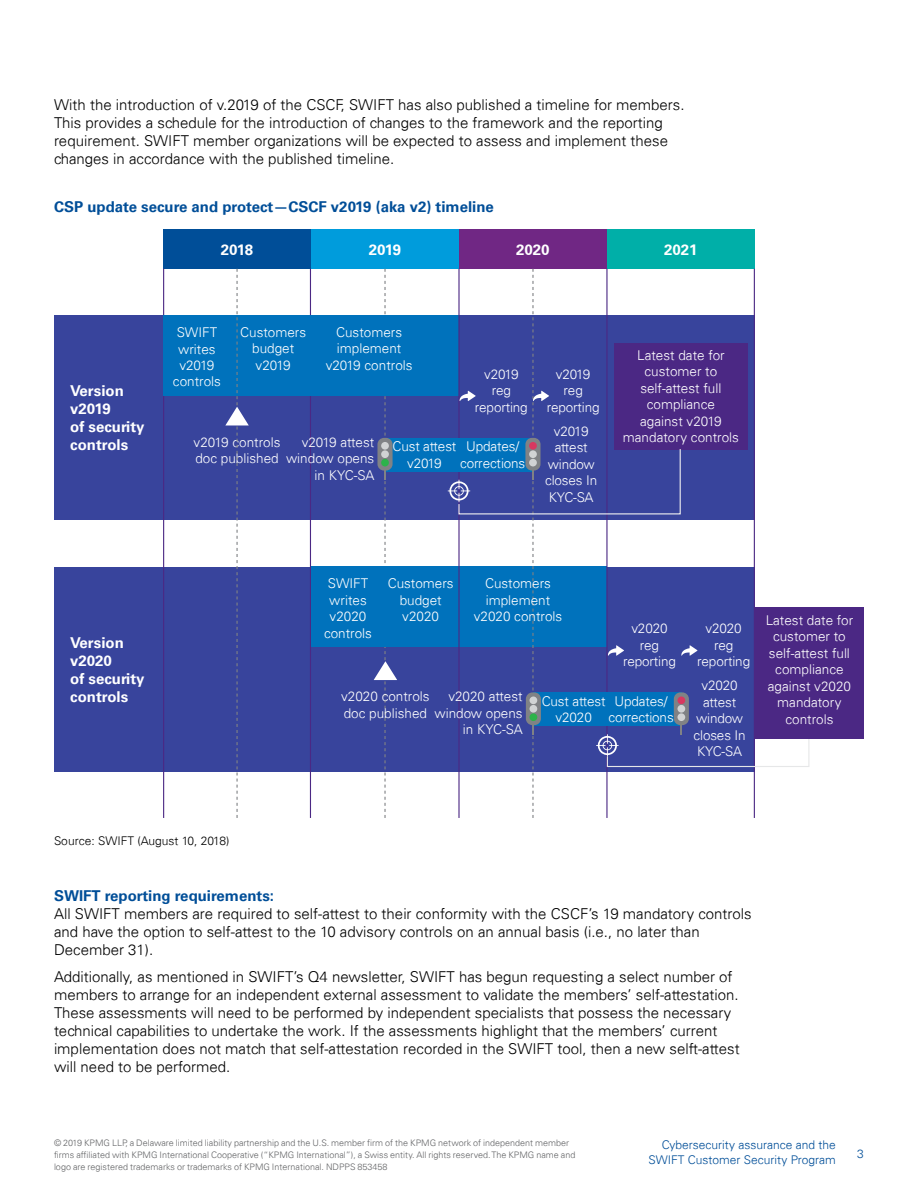
<style>
.page{position:relative;width:918px;height:1188px;background:#fff}
.page>*{position:absolute;margin:0;border:0;box-sizing:border-box;transform-origin:0 0}
.t1{font:300 15px/18px "Univers 45";color:#000}
.t2{font:700 15px "Univers 65";color:#004e98}
.t3{font:700 15px/18px "Univers 65";color:#fff}
.t4{font:300 13.5px/16.5px "Univers 45";color:#fff;text-align:center}
.t5{font:300 12px/15px "Univers 45";color:#004e98;text-align:right}
.t6{font:300 12px "Univers 45";color:#000}
.t7{font:300 9px/12px "Univers 45";color:#636466}
</style>
<div class="page">
<div style="left:163px;top:230px;width:148px;height:39px;background:#004e98"></div>
<div style="left:311px;top:230px;width:148px;height:39px;background:#009cdc"></div>
<div style="left:459px;top:230px;width:148px;height:39px;background:#702784"></div>
<div style="left:607px;top:230px;width:148px;height:39px;background:#00afa8"></div>
<div style="left:54px;top:315px;width:701px;height:205px;background:#38449c"></div>
<div style="left:54px;top:567px;width:701px;height:205px;background:#38449c"></div>
<hr style="left:310px;top:269px;width:1px;height:549px;background:#4b2884">
<hr style="left:163px;top:269px;width:1px;height:549px;background:#4b2884">
<div style="left:311px;top:567px;width:296px;height:80px;background:#0072bc"></div>
<div style="left:163px;top:315px;width:295px;height:81px;background:#0072bc"></div>
<div style="left:385px;top:438px;width:149px;height:33px;background:#0072bc"></div>
<svg style="left:374px;top:269px;width:23px;height:549px"></svg>
<svg style="left:448px;top:269px;width:362px;height:549px"></svg>
<div style="left:755px;top:608px;width:109px;height:131px;background:#4b2884"></div>
<svg style="left:225px;top:269px;width:24px;height:549px"></svg>
<p class="t1" style="left:54px;top:96px;width:632px">With the introduction of v.2019 of the CSCF, SWIFT has also published a timeline for members.<br>This provides a schedule for the introduction of changes to the framework and the reporting requirement. SWIFT member organizations will be expected to assess and implement these changes in accordance with the published timeline.</p>
<p class="t2" style="left:54px;top:198px;width:441px">CSP update secure and protect—CSCF v2019 (aka v2) timeline</p>
<p class="t3" style="left:221px;top:241px;width:34px">2018</p>
<p class="t3" style="left:369px;top:241px;width:34px">2019</p>
<p class="t3" style="left:516px;top:241px;width:35px">2020</p>
<p class="t3" style="left:664px;top:241px;width:35px">2021</p>
<p class="t3" style="left:70px;top:382px;width:76px">Version v2019<br>of security controls</p>
<p class="t4" style="left:173px;top:324px;width:50px">SWIFT writes v2019 controls</p>
<p class="t4" style="left:240px;top:324px;width:68px">Customers budget v2019</p>
<p class="t4" style="left:326px;top:324px;width:88px">Customers implement v2019 controls</p>
<p class="t4" style="left:475px;top:366px;width:54px">v2019 reg reporting</p>
<p class="t4" style="left:547px;top:366px;width:54px">v2019 reg reporting</p>
<p class="t4" style="left:194px;top:434px;width:88px;text-align:left">v2019 controls doc published</p>
<p class="t4" style="left:286px;top:434px;width:90px;text-align:right">v2019 attest window opens in KYC-SA</p>
<p class="t4" style="left:392px;top:438px;width:65px">Cust attest v2019</p>
<p class="t4" style="left:460px;top:438px;width:67px">Updates/ corrections</p>
<p class="t4" style="left:545px;top:423px;width:54px">v2019 attest window closes In<br>KYC-SA</p>
<p class="t4" style="left:623px;top:347px;width:118px">Latest date for customer to self-attest full compliance<br>against v2019 mandatory controls</p>
<p class="t3" style="left:70px;top:634px;width:76px">Version v2020<br>of security controls</p>
<p class="t4" style="left:324px;top:575px;width:50px">SWIFT writes v2020 controls</p>
<p class="t4" style="left:388px;top:575px;width:68px">Customers budget v2020</p>
<p class="t4" style="left:474px;top:575px;width:90px">Customers implement v2020 controls</p>
<p class="t4" style="left:623px;top:620px;width:54px">v2020 reg reporting</p>
<p class="t4" style="left:697px;top:620px;width:54px">v2020 reg reporting</p>
<p class="t4" style="left:341px;top:688px;width:90px;text-align:left">v2020 controls doc published</p>
<p class="t4" style="left:434px;top:688px;width:90px;text-align:right">v2020 attest window opens in KYC-SA</p>
<p class="t4" style="left:542px;top:693px;width:65px">Cust attest v2020</p>
<p class="t4" style="left:608px;top:693px;width:67px">Updates/ corrections</p>
<p class="t4" style="left:694px;top:677px;width:54px">v2020 attest window closes In<br>KYC-SA</p>
<p class="t4" style="left:766px;top:612px;width:89px">Latest date for customer to self-attest full compliance against v2020 mandatory controls</p>
<p class="t6" style="left:54px;top:833px;width:177px">Source: SWIFT (August 10, 2018)</p>
<p class="t2" style="left:54px;top:887px;width:222px">SWIFT reporting requirements:</p>
<p class="t1" style="left:54px;top:905px;width:699px">All SWIFT members are required to self-attest to their conformity with the CSCF’s 19 mandatory controls and have the option to self-attest to the 10 advisory controls on an annual basis (i.e., no later than<br>December 31).</p>
<p class="t1" style="left:54px;top:968px;width:687px">Additionally, as mentioned in SWIFT’s Q4 newsletter, SWIFT has begun requesting a select number of members to arrange for an independent external assessment to validate the members’ self-attestation.<br>These assessments will need to be performed by independent specialists that possess the necessary technical capabilities to undertake the work. If the assessments highlight that the members’ current implementation does not match that self-attestation recorded in the SWIFT tool, then a new selft-attest will need to be performed.</p>
<p class="t7" style="left:54px;top:1137px;width:523px">© 2019 KPMG LLP, a Delaware limited liability partnership and the U.S. member firm of the KPMG network of independent member firms affiliated with KPMG International Cooperative (“KPMG International”), a Swiss entity. All rights reserved. The KPMG name and logo are registered trademarks or trademarks of KPMG International. NDPPS 853458</p>
<p class="t5" style="left:648px;top:1137px;width:189px">Cybersecurity assurance and the<br>SWIFT Customer Security Program</p>
<p class="t5" style="left:857px;top:1146px;width:8px">3</p>
</div>
